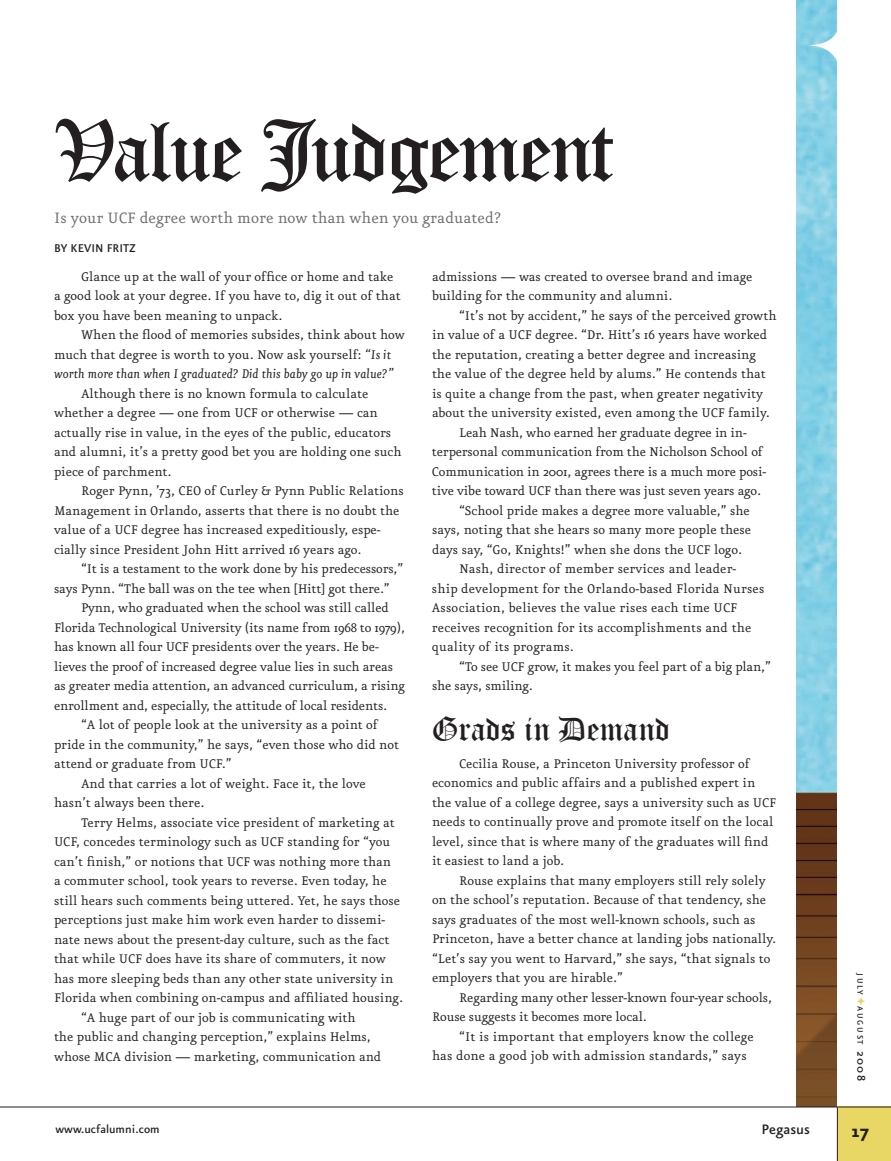
<style>
.page{position:relative;width:891px;height:1161px;background:#fff}
.page>*{position:absolute;margin:0;border:0;box-sizing:border-box;transform-origin:0 0}
.Header08{font:85.5px "Old English Text";letter-spacing:-.03em;color:#231f20}
.BodySerif{font:33px "Old English Text";color:#231f20}
.t1{font:700 21px "Eureka Sans";color:#231f20}
.Subhead{font:18px "Eureka";color:#6c6d70}
.t2{font:500 16.5px "Eureka Sans";color:#231f20}
.BodySerif-2{font:15px/19.5px "Eureka";color:#231f20}
.BodySerif-3{font:500 13.5px "Eureka Sans";color:#231f20}
.t3{font:9.45px "Eureka Sans Medium Caps";letter-spacing:.185em;color:#231f20}
.s1{font-style:italic}
.s2{font-family:"Eureka Sans";font-weight:500;font-size:13.5px}
</style>
<div class="page">
<img style="left:796px;top:0;width:41px;height:1107px">
<div style="left:837px;top:1107px;width:54px;height:54px;background:#e8d665"></div>
<hr style="left:0;top:1107px;width:891px;height:1px;background:#231f20">
<hr style="left:837px;top:1107px;width:1px;height:54px;background:#231f20">
<svg style="left:807px;top:12px;width:69px;height:69px"></svg>
<p class="Header08" style="left:54px;top:96px;width:562px">Value Judgement</p>
<p class="Subhead" style="left:54px;top:210px;width:449px">Is your UCF degree worth more now than when you graduated?</p>
<p class="BodySerif-3" style="left:54px;top:241px;width:83px">By Kevin Fritz</p>
<p class="BodySerif-2" style="left:432px;top:268px;width:322px">admissions — was created to oversee brand and image building for the community and alumni.</p>
<p class="BodySerif-2" style="left:432px;top:307px;width:346px;text-indent:27px">“It’s not by accident,” he says of the perceived growth in value of a UCF degree. “Dr. Hitt’s 16 years have worked the reputation, creating a better degree and increasing the value of the degree held by alums.” He contends that is quite a change from the past, when greater negativity about the university existed, even among the UCF family.</p>
<p class="BodySerif-2" style="left:432px;top:424px;width:336px;text-align:center">Leah Nash, who earned her graduate degree in in&shy;terpersonal communication from the Nicholson School of Communication in 2001, agrees there is a much more posi&shy;tive vibe toward UCF than there was just seven years ago.</p>
<p class="BodySerif-2" style="left:432px;top:502px;width:321px;text-align:justify;text-indent:27px">“School pride makes a degree more valuable,” she says, noting that she hears so many more people these days say, “Go, Knights!” when she dons the UCF logo.</p>
<p class="BodySerif-2" style="left:432px;top:560px;width:334px;text-indent:27px">Nash, director of member services and leader&shy;ship development for the Orlando-based Florida Nurses Association, believes the value rises each time UCF receives recognition for its accomplishments and the quality of its programs.</p>
<p class="BodySerif-2" style="left:432px;top:658px;width:340px;text-indent:27px">“To see UCF grow, it makes you feel part of a big plan,” she says, smiling.</p>
<p class="BodySerif" style="left:432px;top:708px;width:239px">Grads in Demand</p>
<p class="BodySerif-2" style="left:432px;top:754px;width:346px;text-indent:27px">Cecilia Rouse, a Princeton University professor of economics and public affairs and a published expert in the value of a college degree, says a university such as UCF needs to continually prove and promote itself on the local level, since that is where many of the graduates will find it easiest to land a job.</p>
<p class="BodySerif-2" style="left:432px;top:871px;width:346px;text-indent:27px">Rouse explains that many employers still rely solely on the school’s reputation. Because of that tendency, she says graduates of the most well-known schools, such as Princeton, have a better chance at landing jobs nationally. “Let’s say you went to Harvard,” she says, “that signals to employers that you are hirable.”</p>
<p class="BodySerif-2" style="left:432px;top:988px;width:342px;text-indent:27px">Regarding many other lesser-known four-year schools,<br>Rouse suggests it becomes more local.</p>
<p class="BodySerif-2" style="left:432px;top:1027px;width:323px;text-indent:27px">“It is important that employers know the college has done a good job with admission standards,” says</p>
<p class="BodySerif-2" style="left:54px;top:268px;width:348px;text-indent:27px">Glance up at the wall of your office or home and take a good look at your degree. If you have to, dig it out of that box you have been meaning to unpack.</p>
<p class="BodySerif-2" style="left:54px;top:326px;width:352px;text-indent:27px">When the flood of memories subsides, think about how much that degree is worth to you. Now ask yourself: <span class="s1">“Is it worth more than when I graduated? Did this baby go up in value?”</span></p>
<p class="BodySerif-2" style="left:54px;top:385px;width:349px;text-indent:27px">Although there is no known formula to calculate whether a degree — one from UCF or otherwise — can actually rise in value, in the eyes of the public, educators and alumni, it’s a pretty good bet you are holding one such piece of parchment.</p>
<p class="BodySerif-2" style="left:54px;top:482px;width:351px;text-indent:27px">Roger Pynn, ’73, CEO of Curley &amp; Pynn Public Relations Management in Orlando, asserts that there is no doubt the value of a UCF degree has increased expeditiously, espe&shy;cially since President John Hitt arrived 16 years ago.</p>
<p class="BodySerif-2" style="left:54px;top:560px;width:351px;text-indent:27px">“It is a testament to the work done by his predecessors,” says Pynn. “The ball was on the tee when [Hitt] got there.”</p>
<p class="BodySerif-2" style="left:54px;top:599px;width:352px;text-indent:27px">Pynn, who graduated when the school was still called Florida Technological University (its name from 1968 to 1979), has known all four UCF presidents over the years. He be&shy;lieves the proof of increased degree value lies in such areas as greater media attention, an advanced curriculum, a rising enrollment and, especially, the attitude of local residents.</p>
<p class="BodySerif-2" style="left:54px;top:716px;width:347px;text-indent:27px">“A lot of people look at the university as a point of pride in the community,” he says, “even those who did not attend or graduate from UCF.”</p>
<p class="BodySerif-2" style="left:54px;top:775px;width:313px;text-indent:27px">And that carries a lot of weight. Face it, the love hasn’t always been there.</p>
<p class="BodySerif-2" style="left:54px;top:814px;width:351px;text-indent:27px">Terry Helms, associate vice president of marketing at UCF, concedes terminology such as UCF standing for “you can’t finish,” or notions that UCF was nothing more than<br>a commuter school, took years to reverse. Even today, he still hears such comments being uttered. Yet, he says those perceptions just make him work even harder to dissemi&shy;nate news about the present-day culture, such as the fact that while UCF does have its share of commuters, it now has more sleeping beds than any other state university in Florida when combining on-campus and affiliated housing.</p>
<p class="BodySerif-2" style="left:54px;top:1009px;width:329px;text-indent:27px">“A huge part of our job is communicating with<br>the public and changing perception,” explains Helms, whose MCA division — marketing, communication and</p>
<p class="BodySerif-3" style="left:56px;top:1123px;width:106px">www.ucfalumni.com</p>
<p class="t2" style="left:762px;top:1122px;width:50px">Pegasus</p>
<p class="t3" style="left:865px;top:973px;width:109px;rotate:90deg">july august <span class="s2">2008</span></p>
<p class="t1" style="left:852px;top:1121px;width:19px">17</p>
</div>
